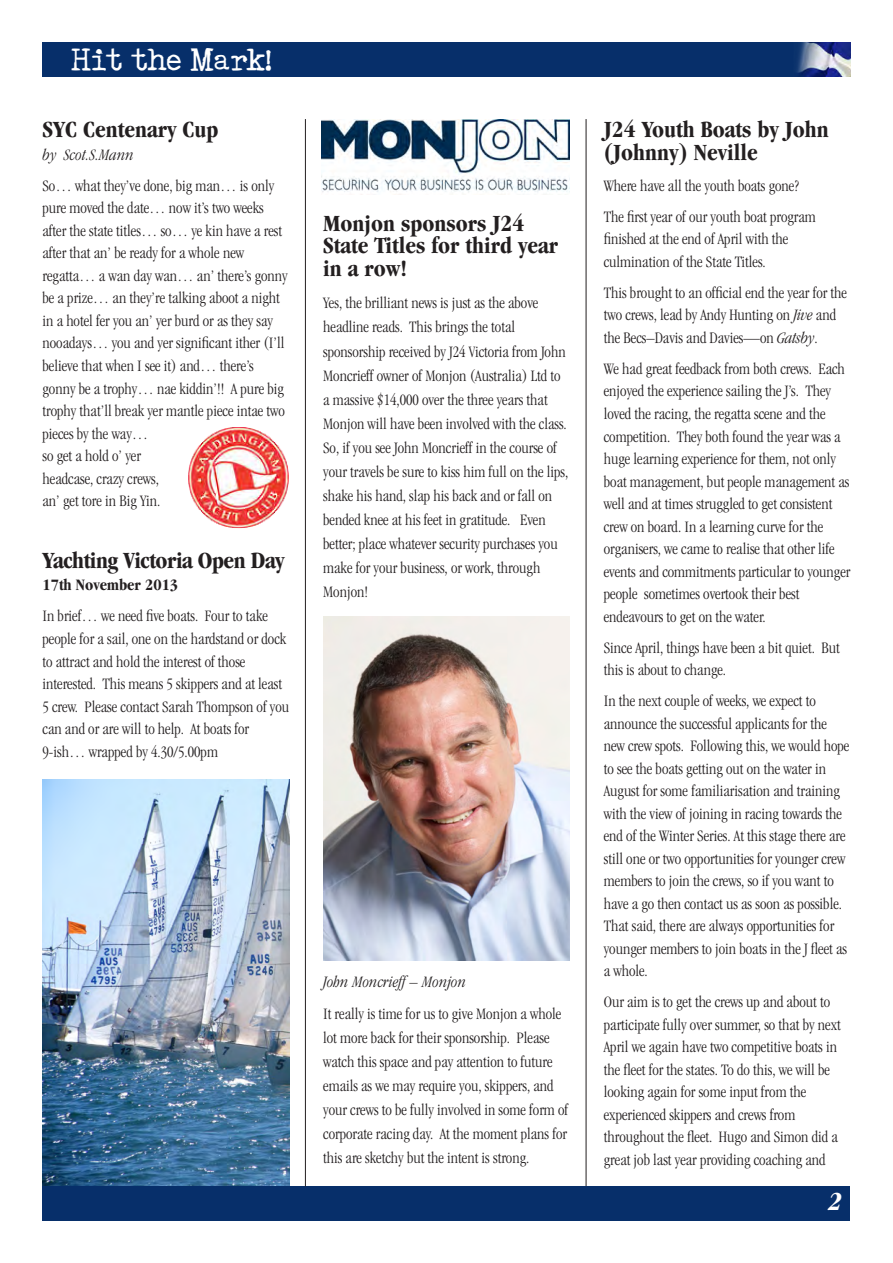
<style>
.page{position:relative;width:893px;height:1263px;background:#fff}
.page>*{position:absolute;margin:0;border:0;box-sizing:border-box;transform-origin:0 0}
.text{font:italic 700 condensed 27px "Garamond";color:#fff}
.heads{font:700 condensed 24px/22.5px "Garamond";color:#231f20}
.heads-2{font:700 condensed 24px "Garamond";letter-spacing:-.02em;color:#231f20}
.t1{font:24px "Acoustic Bass";color:#fff}
.text-2{font:300 condensed 16.5px/22.5px "Garamond";color:#231f20}
.text_italic{font:italic 300 condensed 16.5px "Garamond";letter-spacing:.01em;color:#231f20}
.text_bold{font:700 condensed 16.5px "Garamond";color:#231f20}
.s1{font-style:italic}
</style>
<div class="page">
<img style="left:43px;top:780px;width:246px;height:406px">
<hr style="left:586px;top:119px;width:1px;height:1067px;background:#231f20">
<div style="left:43px;top:43px;width:807px;height:34px;background:#072f6a"></div>
<div style="left:43px;top:1186px;width:807px;height:34px;background:#072f6a"></div>
<hr style="left:305px;top:119px;width:1px;height:1067px;background:#231f20">
<img style="left:797px;top:43px;width:53px;height:33px">
<img style="left:322px;top:119px;width:248px;height:73px">
<img style="left:323px;top:617px;width:247px;height:343px">
<img style="left:188px;top:427px;width:101px;height:102px">
<p class="t1" style="left:71px;top:46px;width:201px">Hit the Mark!</p>
<p class="heads" style="left:43px;top:118px;width:177px">SYC Centenary Cup</p>
<p class="text_italic" style="left:43px;top:146px;width:93px">by Scot.S.Mann</p>
<p class="text-2" style="left:43px;top:174px;width:247px">So… what they’ve done, big man… is only pure moved the date… now it’s two weeks after the state titles… so… ye kin have a rest after that an’ be ready for a whole new regatta… a wan day wan… an’ there’s gonny be a prize… an they’re talking aboot a night in a hotel fer you an’ yer burd or as they say nooadays… you and yer significant ither (I’ll believe that when I see it) and… there’s gonny be a trophy… nae kiddin’!! A pure big trophy that’ll break yer mantle piece intae two pieces by the way…</p>
<p class="text-2" style="left:43px;top:445px;width:100px">so get a hold o’ yer</p>
<p class="text-2" style="left:43px;top:467px;width:118px">headcase, crazy crews,</p>
<p class="text-2" style="left:43px;top:490px;width:119px">an’ get tore in Big Yin.</p>
<p class="heads-2" style="left:43px;top:547px;width:243px">Yachting Victoria Open Day</p>
<p class="text_bold" style="left:43px;top:576px;width:137px">17th November 2013</p>
<p class="text-2" style="left:43px;top:605px;width:248px">In brief… we need five boats. Four to take people for a sail, one on the hardstand or dock to attract and hold the interest of those interested. This means 5 skippers and at least 5 crew. Please contact Sarah Thompson of you can and or are will to help. At boats for 9-ish… wrapped by 4.30/5.00pm</p>
<p class="heads" style="left:323px;top:212px;width:237px">Monjon sponsors J24<br>State Titles for third year in a row!</p>
<p class="text-2" style="left:323px;top:291px;width:247px;line-height:24px">Yes, the brilliant news is just as the above headline reads. This brings the total sponsorship received by J24 Victoria from John Moncrieff owner of Monjon (Australia) Ltd to a massive $14,000 over the three years that Monjon will have been involved with the class.<br>So, if you see John Moncrieff in the course of your travels be sure to kiss him full on the lips, shake his hand, slap his back and or fall on bended knee at his feet in gratitude. Even better; place whatever security purchases you make for your business, or work, through Monjon!</p>
<p class="text_italic" style="left:323px;top:973px;width:144px">John Moncrieff – Monjon</p>
<p class="text-2" style="left:323px;top:1002px;width:247px;line-height:24px">It really is time for us to give Monjon a whole lot more back for their sponsorship. Please watch this space and pay attention to future emails as we may require you, skippers, and your crews to be fully involved in some form of corporate racing day. At the moment plans for this are sketchy but the intent is strong.</p>
<p class="heads" style="left:604px;top:118px;width:226px">J24 Youth Boats by John (Johnny) Neville</p>
<p class="text-2" style="left:604px;top:174px;width:197px">Where have all the youth boats gone?</p>
<p class="text-2" style="left:604px;top:205px;width:214px">The first year of our youth boat program finished at the end of April with the culmination of the State Titles.</p>
<p class="text-2" style="left:604px;top:282px;width:245px">This brought to an official end the year for the two crews, lead by Andy Hunting on <span class="s1">Jive</span> and the Becs–Davis and Davies—on <span class="s1">Gatsby</span>.</p>
<p class="text-2" style="left:604px;top:358px;width:248px">We had great feedback from both crews. Each enjoyed the experience sailing the J’s. They loved the racing, the regatta scene and the competition. They both found the year was a huge learning experience for them, not only boat management, but people management as well and at times struggled to get consistent crew on board. In a learning curve for the organisers, we came to realise that other life events and commitments particular to younger people sometimes overtook their best endeavours to get on the water.</p>
<p class="text-2" style="left:604px;top:636px;width:237px">Since April, things have been a bit quiet. But this is about to change.</p>
<p class="text-2" style="left:604px;top:690px;width:247px">In the next couple of weeks, we expect to announce the successful applicants for the new crew spots. Following this, we would hope to see the boats getting out on the water in August for some familiarisation and training with the view of joining in racing towards the end of the Winter Series. At this stage there are still one or two opportunities for younger crew members to join the crews, so if you want to have a go then contact us as soon as possible.<br>That said, there are always opportunities for younger members to join boats in the J fleet as a whole.</p>
<p class="text-2" style="left:604px;top:991px;width:238px">Our aim is to get the crews up and about to participate fully over summer, so that by next April we again have two competitive boats in the fleet for the states. To do this, we will be looking again for some input from the experienced skippers and crews from throughout the fleet. Hugo and Simon did a great job last year providing coaching and</p>
<p class="text" style="left:828px;top:1186px;width:15px">2</p>
</div>
